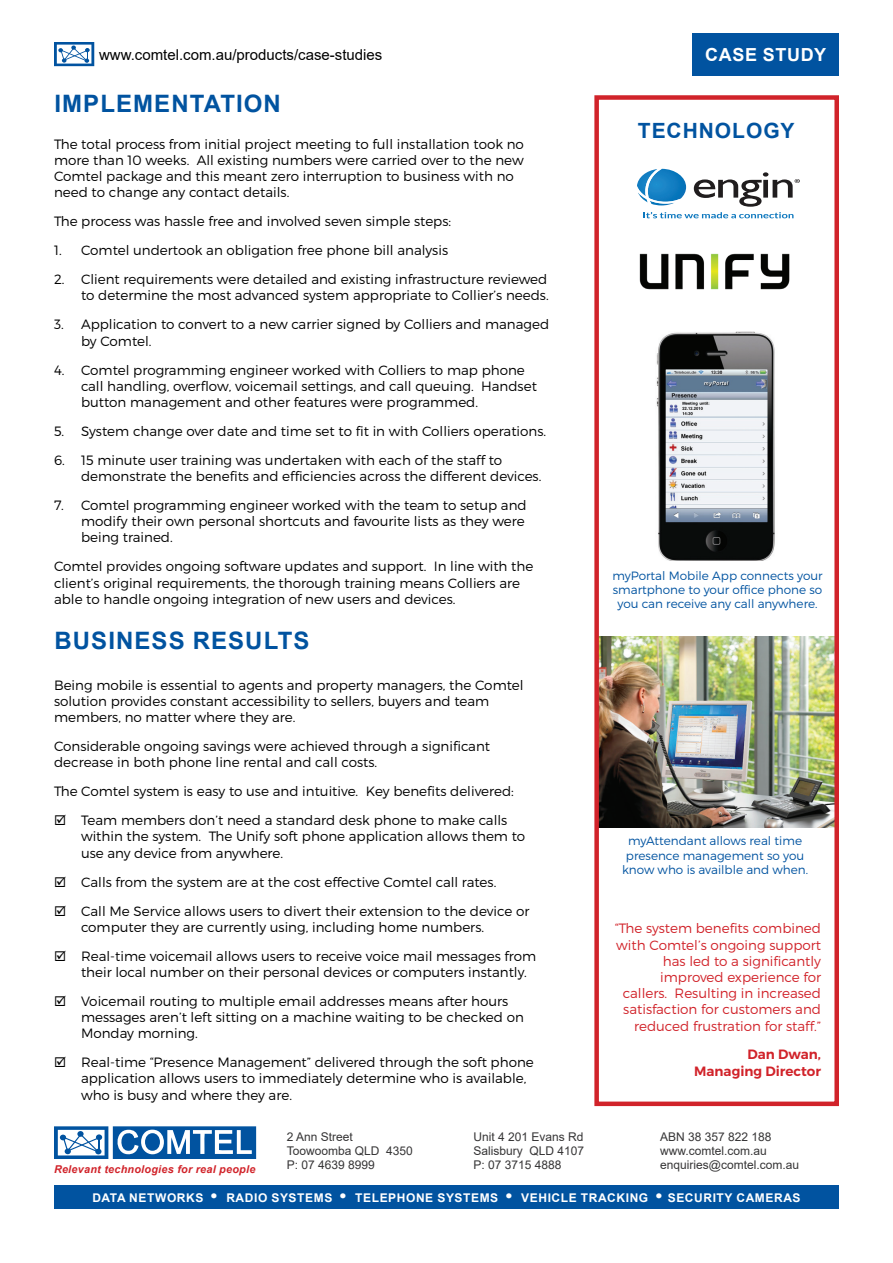
<style>
.page{position:relative;width:893px;height:1263px;background:#fff}
.page>*{position:absolute;margin:0;border:0;box-sizing:border-box;transform-origin:0 0}
.t1{font:700 24px "Arial";letter-spacing:.045em;color:#0153a0}
.t2{font:700 21px "Arial";letter-spacing:.045em;color:#0153a0}
.t3{font:700 18px "Arial";letter-spacing:.035em;color:#fff}
.t4{font:15px "Arial";color:#000}
.t5{font:300 13.5px/16.2px "Montserrat";color:#000}
.t6{font:300 13.5px/16.2px "Montserrat";color:#d1232a;text-align:right}
.t7{font:600 13.5px/16.2px "Montserrat";color:#d1232a;text-align:right}
.t8{font:300 12px/14.4px "Montserrat";color:#0153a0;text-align:center}
.t9{font:12px/14.1px "Arial";color:#363536}
.t10{font:700 12px "Arial";letter-spacing:.05em;color:#fff}
.t11{font:italic 700 10.8px "Arial";letter-spacing:.025em;color:#d1232a}
.s1{font-size:18px}
</style>
<div class="page">
<svg style="left:54px;top:1126px;width:202px;height:33px"></svg>
<svg style="left:54px;top:42px;width:40px;height:24px"></svg>
<div style="left:54px;top:1185px;width:785px;height:24px;background:#0153a0"></div>
<img style="left:599px;top:636px;width:235px;height:191px">
<img style="left:656px;top:331px;width:119px;height:229px">
<svg style="left:637px;top:169px;width:163px;height:49px"></svg>
<div style="left:692px;top:33px;width:147px;height:42px;background:#0153a0"></div>
<img style="left:639px;top:253px;width:151px;height:37px">
<div style="left:594px;top:95px;width:245px;height:1011px;border:4px solid #d1232a"></div>
<p class="t4" style="left:99px;top:44px;width:285px">www.comtel.com.au/products/case-studies</p>
<h1 class="t1" style="left:54px;top:86px;width:46px">IMPLE</h1>
<h1 class="t1" style="left:133px;top:86px;width:149px">MENTATION</h1>
<p class="t5" style="left:54px;top:136px;width:471px">The total process from initial project meeting to full installation took no more than 10 weeks. All existing numbers were carried over to the new Comtel package and this meant zero interruption to business with no need to change any contact details.</p>
<p class="t5" style="left:54px;top:213px;width:399px">The process was hassle free and involved seven simple steps:</p>
<p class="t5" style="left:54px;top:242px;width:396px">1. Comtel undertook an obligation free phone bill analysis</p>
<p class="t5" style="left:54px;top:271px;width:496px;text-align:right">2. Client requirements were detailed and existing infrastructure reviewed to determine the most advanced system appropriate to Collier’s needs.</p>
<p class="t5" style="left:81px;top:316px;width:470px;text-indent:-27px">3. Application to convert to a new carrier signed by Colliers and managed by Comtel.</p>
<p class="t5" style="left:81px;top:361px;width:457px;text-indent:-27px">4. Comtel programming engineer worked with Colliers to map phone call handling, overflow, voicemail settings, and call queuing. Handset button management and other features were programmed.</p>
<p class="t5" style="left:54px;top:423px;width:494px">5. System change over date and time set to fit in with Colliers operations.</p>
<p class="t5" style="left:81px;top:452px;width:462px;text-indent:-27px">6. 15 minute user training was undertaken with each of the staff to demonstrate the benefits and efficiencies across the different devices.</p>
<p class="t5" style="left:81px;top:497px;width:447px;text-indent:-27px">7. Comtel programming engineer worked with the team to setup and modify their own personal shortcuts and favourite lists as they were being trained.</p>
<p class="t5" style="left:54px;top:558px;width:481px">Comtel provides ongoing software updates and support. In line with the client’s original requirements, the thorough training means Colliers are able to handle ongoing integration of new users and devices.</p>
<h1 class="t1" style="left:54px;top:624px;width:34px">BUSIN</h1>
<h1 class="t1" style="left:134px;top:624px;width:160px">ESS RESU LTS</h1>
<h3 class="t3" style="left:705px;top:42px;width:123px">CASE STUDY</h3>
<h2 class="t2" style="left:638px;top:116px;width:45px">TECHN</h2>
<h2 class="t2" style="left:715px;top:116px;width:81px">OLOGY</h2>
<p class="t8" style="left:612px;top:568px;width:212px">myPortal Mobile App connects your smartphone to your office phone so you can receive any call anywhere.</p>
<p class="t5" style="left:54px;top:677px;width:471px">Being mobile is essential to agents and property managers, the Comtel solution provides constant accessibility to sellers, buyers and team members, no matter where they are.</p>
<p class="t5" style="left:54px;top:738px;width:438px">Considerable ongoing savings were achieved through a significant decrease in both phone line rental and call costs.</p>
<p class="t5" style="left:81px;top:777px;width:434px;line-height:29px;text-indent:-27px">The Comtel system is easy to use and intuitive. Key benefits delivered:<br>Team members don’t need a standard desk phone to make calls</p>
<p class="t5" style="left:81px;top:828px;width:446px">within the system. The Unify soft phone application allows them to use any device from anywhere.</p>
<p class="t5" style="left:81px;top:867px;width:450px;line-height:29px">Calls from the system are at the cost effective Comtel call rates.<br>Call Me Service allows users to divert their extension to the device or</p>
<p class="t5" style="left:81px;top:912px;width:457px;line-height:29px">computer they are currently using, including home numbers.<br>Real-time voicemail allows users to receive voice mail messages from</p>
<p class="t5" style="left:81px;top:957px;width:447px;line-height:29px">their local number on their personal devices or computers instantly.<br>Voicemail routing to multiple email addresses means after hours</p>
<p class="t5" style="left:81px;top:1009px;width:444px">messages aren’t left sitting on a machine waiting to be checked on<br>Monday morning.</p>
<p class="t5" style="left:81px;top:1054px;width:454px">Real-time “Presence Management” delivered through the soft phone application allows users to immediately determine who is available, who is busy and where they are.</p>
<p class="t9" style="left:287px;top:1129px;width:128px">2 Ann Street<br>Toowoomba QLD 4350<br>P: 07 4639 8999</p>
<p class="t9" style="left:473px;top:1129px;width:112px;text-align:justify">Unit 4 201 Evans Rd Salisbury QLD 4107<br>P: 07 3715 4888</p>
<p class="t9" style="left:660px;top:1129px;width:140px">ABN 38 357 822 188 www.comtel.com.au enquiries@comtel.com.au</p>
<p class="t8" style="left:622px;top:833px;width:188px">myAttendant allows real time presence management so you know who is availble and when.</p>
<p class="t6" style="left:615px;top:920px;width:208px">“The system benefits combined with Comtel’s ongoing support has led to a significantly improved experience for callers. Resulting in increased satisfaction for customers and reduced frustration for staff.”</p>
<p class="t7" style="left:694px;top:1047px;width:128px">Dan Dwan,<br>Managing Director</p>
<p class="t11" style="left:54px;top:1161px;width:203px">Relevant technologies for real people</p>
<p class="t10" style="left:92px;top:1189px;width:454px">DATA NETWORKS <span class="s1">•</span> RADIO SYSTEMS <span class="s1">•</span> TELEPHONE SYSTEMS <span class="s1">•</span> VEHIC</p>
<p class="t10" style="left:561px;top:1189px;width:240px">LE TRAC KIN G <span class="s1">•</span> SECURITY CAMERAS</p>
</div>
